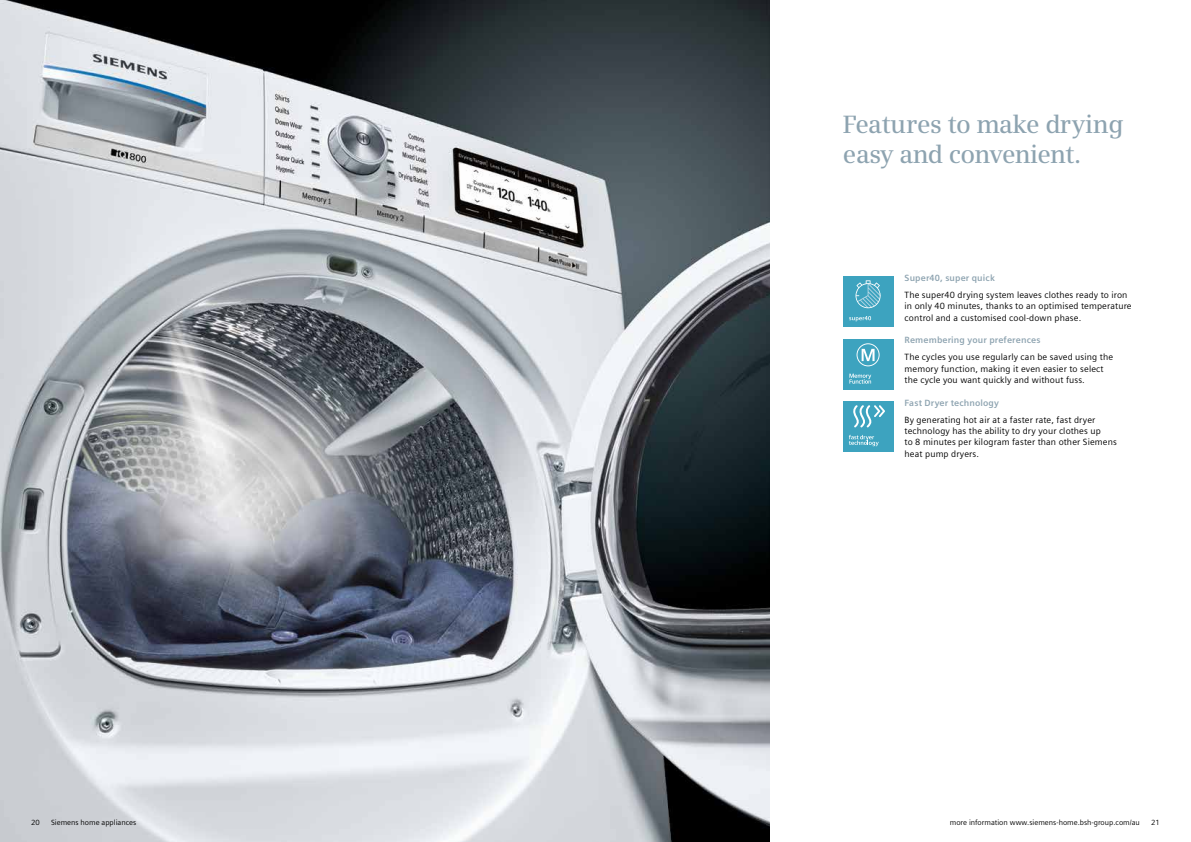
<style>
.page{position:relative;width:1191px;height:842px;background:#fff}
.page>*{position:absolute;margin:0;border:0;box-sizing:border-box;transform-origin:0 0}
.t1{font:600 25px/30.5px "Siemens Serif";letter-spacing:-.025em;color:#8da3b0}
.t2{font:9px/11.3px "Siemens Sans";letter-spacing:.015em;color:#000}
.t3{font:700 9px "Siemens Sans";letter-spacing:.015em;color:#8da3b0}
.t4{font:7.5px "Siemens Sans";color:#000}
</style>
<div class="page">
<div style="left:843px;top:276px;width:50px;height:50px;background:#3da3bf"></div>
<svg style="left:855px;top:280px;width:25px;height:28px"></svg>
<svg style="left:849px;top:316px;width:22px;height:5px"></svg>
<div style="left:843px;top:339px;width:50px;height:50px;background:#3da3bf"></div>
<svg style="left:856px;top:343px;width:23px;height:23px"></svg>
<svg style="left:849px;top:374px;width:22px;height:10px"></svg>
<div style="left:843px;top:401px;width:50px;height:50px;background:#3da3bf"></div>
<svg style="left:853px;top:405px;width:32px;height:22px"></svg>
<svg style="left:849px;top:435px;width:29px;height:11px"></svg>
<img style="left:0;top:0;width:770px;height:842px">
<h1 class="t1" style="left:843px;top:109px;width:282px">Features to make drying easy and convenient.</h1>
<p class="t3" style="left:904px;top:273px;width:92px">Super40, super quick</p>
<p class="t2" style="left:904px;top:289px;width:228px">The super40 drying system leaves clothes ready to iron in only 40 minutes, thanks to an optimised temperature control and a customised cool-down phase.</p>
<p class="t3" style="left:904px;top:335px;width:137px">Remembering your preferences</p>
<p class="t2" style="left:904px;top:352px;width:210px">The cycles you use regularly can be saved using the memory function, making it even easier to select the cycle you want quickly and without fuss.</p>
<p class="t3" style="left:904px;top:397px;width:96px">Fast Dryer technology</p>
<p class="t2" style="left:904px;top:414px;width:214px">By generating hot air at a faster rate, fast dryer technology has the ability to dry your clothes up<br>to 8 minutes per kilogram faster than other Siemens heat pump dryers.</p>
<p class="t4" style="left:31px;top:818px;width:10px">20</p>
<p class="t4" style="left:51px;top:818px;width:87px">Siemens home appliances</p>
<p class="t4" style="left:950px;top:818px;width:191px">more information www.siemens-home.bsh-group.com/au</p>
<p class="t4" style="left:1151px;top:818px;width:10px">21</p>
</div>
